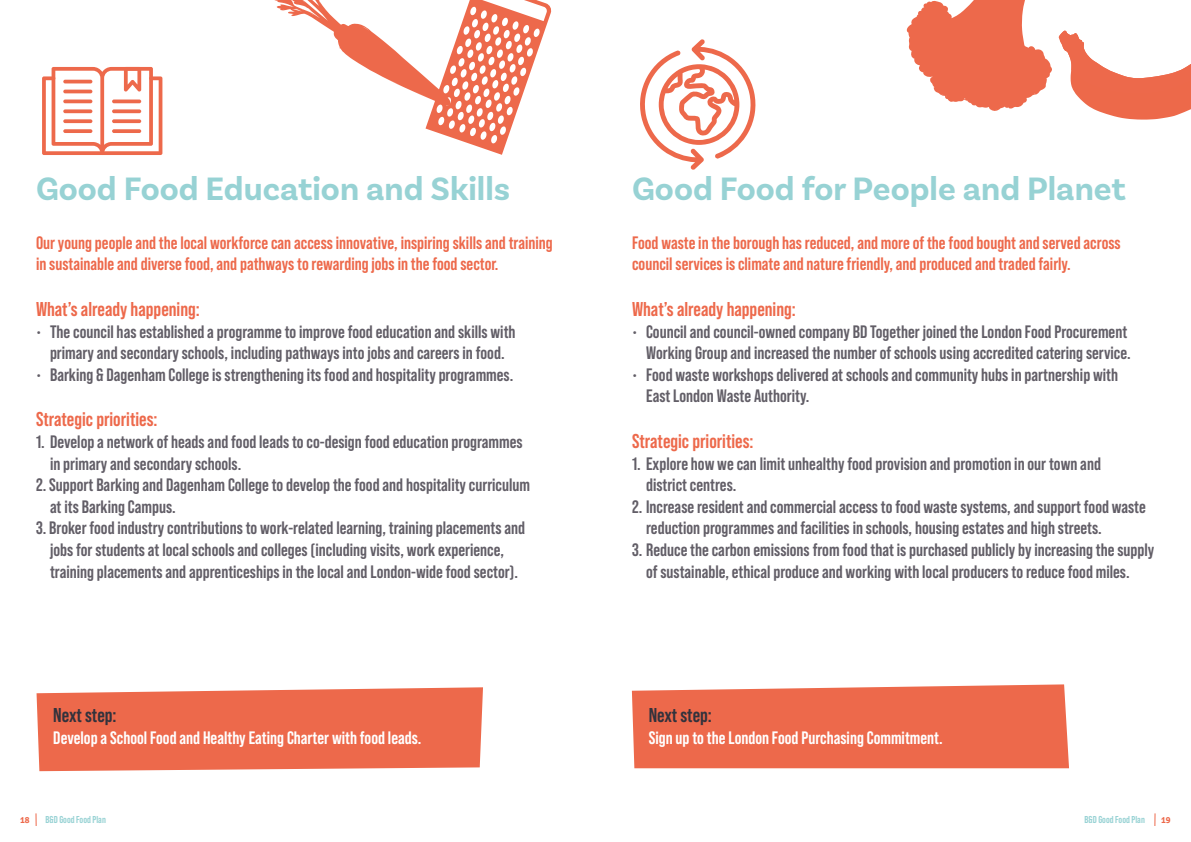
<style>
.page{position:relative;width:1191px;height:842px;background:#fff}
.page>*{position:absolute;margin:0;border:0;box-sizing:border-box;transform-origin:0 0}
.t1{font:700 34px "Basic Sans";color:#97d2d4}
.t2{font:700 20px "Bebas Neue Pro";color:#ed694b}
.t3{font:700 20px "Bebas Neue Pro";color:#32323c}
.t4{font:700 18px/21.6px "Bebas Neue Pro";color:#625e67}
.t5{font:700 18px/21.6px "Bebas Neue Pro";color:#ed694b}
.t6{font:700 18px "Bebas Neue Pro";color:#fff}
.t7{font:700 10px "Bebas Neue Pro";color:#97d2d4}
.t8{font:700 9px "Signika Negative";color:#ed694b}
</style>
<div class="page">
<svg style="left:35px;top:813px;width:2px;height:13px"></svg>
<svg style="left:1154px;top:813px;width:1px;height:13px"></svg>
<svg style="left:640px;top:39px;width:116px;height:131px"></svg>
<svg style="left:42px;top:67px;width:120px;height:88px"></svg>
<div style="left:632px;top:684px;width:437px;height:84px;background:#ed694b"></div>
<svg style="left:37px;top:687px;width:446px;height:84px;background:#ee7256"></svg>
<svg style="left:1058px;top:31px;width:133px;height:89px"></svg>
<svg style="left:906px;top:0;width:146px;height:111px"></svg>
<svg style="left:274px;top:0;width:278px;height:155px"></svg>
<p class="t1" style="left:36px;top:168px;width:476px">Good Food Education and Skills</p>
<p class="t1" style="left:632px;top:168px;width:495px">Good Food for People and Planet</p>
<p class="t5" style="left:36px;top:232px;width:518px">Our young people and the local workforce can access innovative, inspiring skills and training in sustainable and diverse food, and pathways to rewarding jobs in the food sector.</p>
<p class="t2" style="left:36px;top:298px;width:165px">What’s already happening:</p>
<p class="t4" style="left:36px;top:320px;width:481px">• The council has established a programme to improve food education and skills with</p>
<p class="t4" style="left:50px;top:342px;width:456px">primary and secondary schools, including pathways into jobs and careers in food.</p>
<p class="t4" style="left:36px;top:364px;width:479px">• Barking &amp; Dagenham College is strengthening its food and hospitality programmes.</p>
<p class="t2" style="left:36px;top:408px;width:123px">Strategic priorities:</p>
<p class="t4" style="left:50px;top:431px;width:474px;text-indent:-14px">1. Develop a network of heads and food leads to co-design food education programmes in primary and secondary schools.</p>
<p class="t4" style="left:36px;top:474px;width:495px">2. Support Barking and Dagenham College to develop the food and hospitality curriculum</p>
<p class="t4" style="left:50px;top:496px;width:127px">at its Barking Campus.</p>
<p class="t4" style="left:36px;top:517px;width:490px">3. Broker food industry contributions to work-related learning, training placements and</p>
<p class="t4" style="left:50px;top:539px;width:455px">jobs for students at local schools and colleges (including visits, work experience,</p>
<p class="t4" style="left:50px;top:560px;width:469px">training placements and apprenticeships in the local and London-wide food sector).</p>
<p class="t3" style="left:53px;top:704px;width:65px">Next step:</p>
<p class="t6" style="left:53px;top:727px;width:370px">Develop a School Food and Healthy Eating Charter with food leads.</p>
<p class="t5" style="left:632px;top:232px;width:490px">Food waste in the borough has reduced, and more of the food bought and served across</p>
<p class="t5" style="left:632px;top:253px;width:440px">council services is climate and nature friendly, and produced and traded fairly.</p>
<p class="t2" style="left:632px;top:298px;width:165px">What’s already happening:</p>
<p class="t4" style="left:632px;top:320px;width:497px">• Council and council-owned company BD Together joined the London Food Procurement</p>
<p class="t4" style="left:646px;top:342px;width:486px">Working Group and increased the number of schools using accredited catering service.</p>
<p class="t4" style="left:632px;top:364px;width:487px">• Food waste workshops delivered at schools and community hubs in partnership with</p>
<p class="t4" style="left:646px;top:385px;width:165px">East London Waste Authority.</p>
<p class="t2" style="left:632px;top:430px;width:123px">Strategic priorities:</p>
<p class="t4" style="left:632px;top:452px;width:470px">1. Explore how we can limit unhealthy food provision and promotion in our town and</p>
<p class="t4" style="left:646px;top:474px;width:92px">district centres.</p>
<p class="t4" style="left:632px;top:496px;width:515px">2. Increase resident and commercial access to food waste systems, and support food waste</p>
<p class="t4" style="left:646px;top:517px;width:457px">reduction programmes and facilities in schools, housing estates and high streets.</p>
<p class="t4" style="left:632px;top:539px;width:524px">3. Reduce the carbon emissions from food that is purchased publicly by increasing the supply</p>
<p class="t4" style="left:646px;top:560px;width:485px">of sustainable, ethical produce and working with local producers to reduce food miles.</p>
<p class="t3" style="left:648px;top:704px;width:65px">Next step:</p>
<p class="t6" style="left:648px;top:727px;width:295px">Sign up to the London Food Purchasing Commitment.</p>
<p class="t8" style="left:20px;top:814px;width:11px">18</p>
<p class="t7" style="left:45px;top:814px;width:62px">B&amp;D Good Food Plan</p>
<p class="t7" style="left:1084px;top:814px;width:62px">B&amp;D Good Food Plan</p>
<p class="t8" style="left:1161px;top:814px;width:11px">19</p>
</div>
